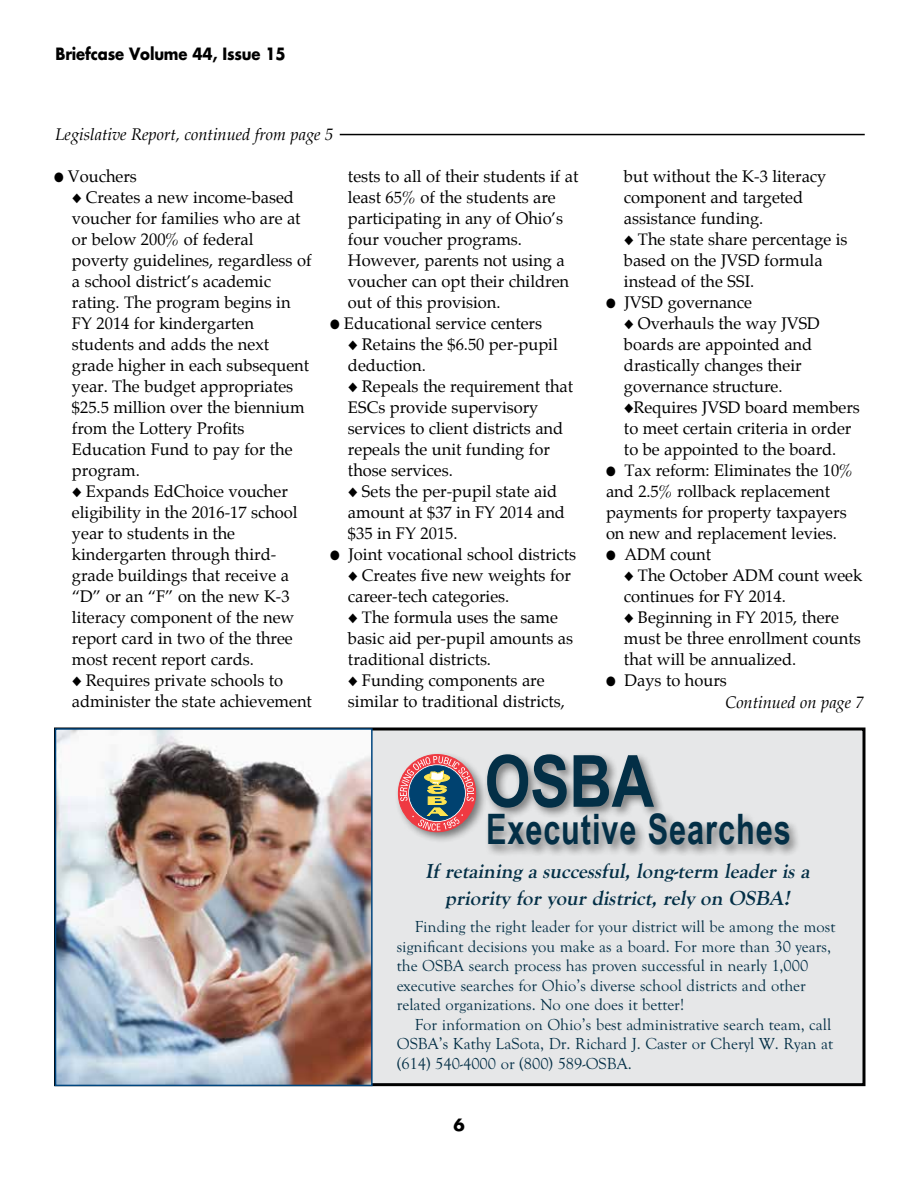
<style>
.page{position:relative;width:918px;height:1188px;background:#fff}
.page>*{position:absolute;margin:0;border:0;box-sizing:border-box;transform-origin:0 0}
.t1{font:700 72px "Arial Narrow";color:#032f46}
.t2{font:700 42px "Arial Narrow";letter-spacing:.025em;color:#032f46;scale:.89 1}
.t3{font:italic 700 21px/27px "Goudy Old Sty T";color:#032f46;text-align:center}
.t4{font:16.5px/21px "Palatino";color:#000}
.t5{font:16.5px/19.5px "Goudy Old Sty T";color:#032f46}
.t6{font:italic 16.5px "Palatino";color:#000}
.t7{font:700 16.5px "Futura";letter-spacing:-.01em;color:#000;scale:.9 1}
.t8{font:700 16.5px "Futura";letter-spacing:-.01em;color:#000}
</style>
<div class="page">
<hr style="left:340px;top:134px;width:525px;height:1px;background:#000">
<div style="left:56px;top:729px;width:808px;height:356px;background:#e6e7e8"></div>
<img style="left:58px;top:731px;width:312px;height:352px">
<div style="left:55px;top:728px;width:318px;height:358px;border:2px solid #00467f"></div>
<div style="left:484px;top:751px;width:182px;height:69px;background:#000;opacity:.5"></div>
<div style="left:484px;top:810px;width:317px;height:47px;background:#000;opacity:.5"></div>
<div style="left:394px;top:751px;width:94px;height:93px;background:#000;opacity:.5"></div>
<svg style="left:400px;top:756px;width:74px;height:75px;background:#9c797d"></svg>
<p class="t7" style="left:56px;top:42px;width:257px">Briefcase Volume 44, Issue 15</p>
<p class="t6" style="left:55px;top:121px;width:279px">Legislative Report, continued from page 5</p>
<p class="t4" style="left:54px;top:165px;width:84px">● Vouchers</p>
<p class="t4" style="left:72px;top:186px;width:241px">◆ Creates a new income-based voucher for families who are at or below 200% of federal poverty guidelines, regardless of a school district’s academic rating. The program begins in<br>FY 2014 for kindergarten students and adds the next grade higher in each subsequent year. The budget appropriates $25.5 million over the biennium from the Lottery Profits<br>Education Fund to pay for the program.</p>
<p class="t4" style="left:72px;top:480px;width:227px">◆ Expands EdChoice voucher eligibility in the 2016-17 school year to students in the kindergarten through third&shy;grade buildings that receive a “D” or an “F” on the new K-3 literacy component of the new report card in two of the three most recent report cards.</p>
<p class="t4" style="left:72px;top:669px;width:242px">◆ Requires private schools to administer the state achievement</p>
<p class="t4" style="left:348px;top:165px;width:232px">tests to all of their students if at least 65% of the students are participating in any of Ohio’s four voucher programs.<br>However, parents not using a voucher can opt their children out of this provision.</p>
<p class="t4" style="left:330px;top:312px;width:214px">● Educational service centers</p>
<p class="t4" style="left:348px;top:333px;width:211px">◆ Retains the $6.50 per-pupil deduction.</p>
<p class="t4" style="left:348px;top:375px;width:227px">◆ Repeals the requirement that<br>ESCs provide supervisory services to client districts and repeals the unit funding for those services.</p>
<p class="t4" style="left:348px;top:480px;width:218px">◆ Sets the per-pupil state aid amount at $37 in FY 2014 and $35 in FY 2015.</p>
<p class="t4" style="left:330px;top:543px;width:248px">● Joint vocational school districts</p>
<p class="t4" style="left:348px;top:564px;width:225px">◆ Creates five new weights for career-tech categories.</p>
<p class="t4" style="left:348px;top:606px;width:227px">◆ The formula uses the same basic aid per-pupil amounts as traditional districts.</p>
<p class="t4" style="left:348px;top:669px;width:218px">◆ Funding components are similar to traditional districts,</p>
<p class="t4" style="left:624px;top:165px;width:204px">but without the K-3 literacy component and targeted assistance funding.</p>
<p class="t4" style="left:624px;top:228px;width:225px">◆ The state share percentage is based on the JVSD formula instead of the SSI.</p>
<p class="t4" style="left:606px;top:291px;width:148px">● JVSD governance</p>
<p class="t4" style="left:624px;top:312px;width:198px">◆ Overhauls the way JVSD boards are appointed and drastically changes their governance structure.</p>
<p class="t4" style="left:624px;top:396px;width:237px">◆Requires JVSD board members to meet certain criteria in order to be appointed to the board.</p>
<p class="t4" style="left:606px;top:459px;width:249px">● Tax reform: Eliminates the 10% and 2.5% rollback replacement payments for property taxpayers on new and replacement levies.</p>
<p class="t4" style="left:606px;top:543px;width:107px">● ADM count</p>
<p class="t4" style="left:624px;top:564px;width:240px">◆ The October ADM count week continues for FY 2014.</p>
<p class="t4" style="left:624px;top:606px;width:238px">◆ Beginning in FY 2015, there must be three enrollment counts that will be annualized.</p>
<p class="t4" style="left:606px;top:669px;width:122px">● Days to hours</p>
<p class="t6" style="left:725px;top:689px;width:140px">Continued on page 7</p>
<h1 class="t1" style="left:485px;top:727px;width:171px">OSBA</h1>
<h2 class="t2" style="left:486px;top:798px;width:344px">Executive Searches</h2>
<p class="t3" style="left:425px;top:858px;width:390px">If retaining a successful, long-term leader is a priority for your district, rely on OSBA!</p>
<p class="t5" style="left:397px;top:917px;width:440px;text-indent:18px">Finding the right leader for your district will be among the most significant decisions you make as a board. For more than 30 years, the OSBA search process has proven successful in nearly 1,000 executive searches for Ohio’s diverse school districts and other related organizations. No one does it better!</p>
<p class="t5" style="left:397px;top:1015px;width:438px;text-indent:18px">For information on Ohio’s best administrative search team, call<br>OSBA’s Kathy LaSota, Dr. Richard J. Caster or Cheryl W. Ryan at (614) 540-4000 or (800) 589-OSBA.</p>
<p class="t8" style="left:453px;top:1113px;width:13px">6</p>
</div>
